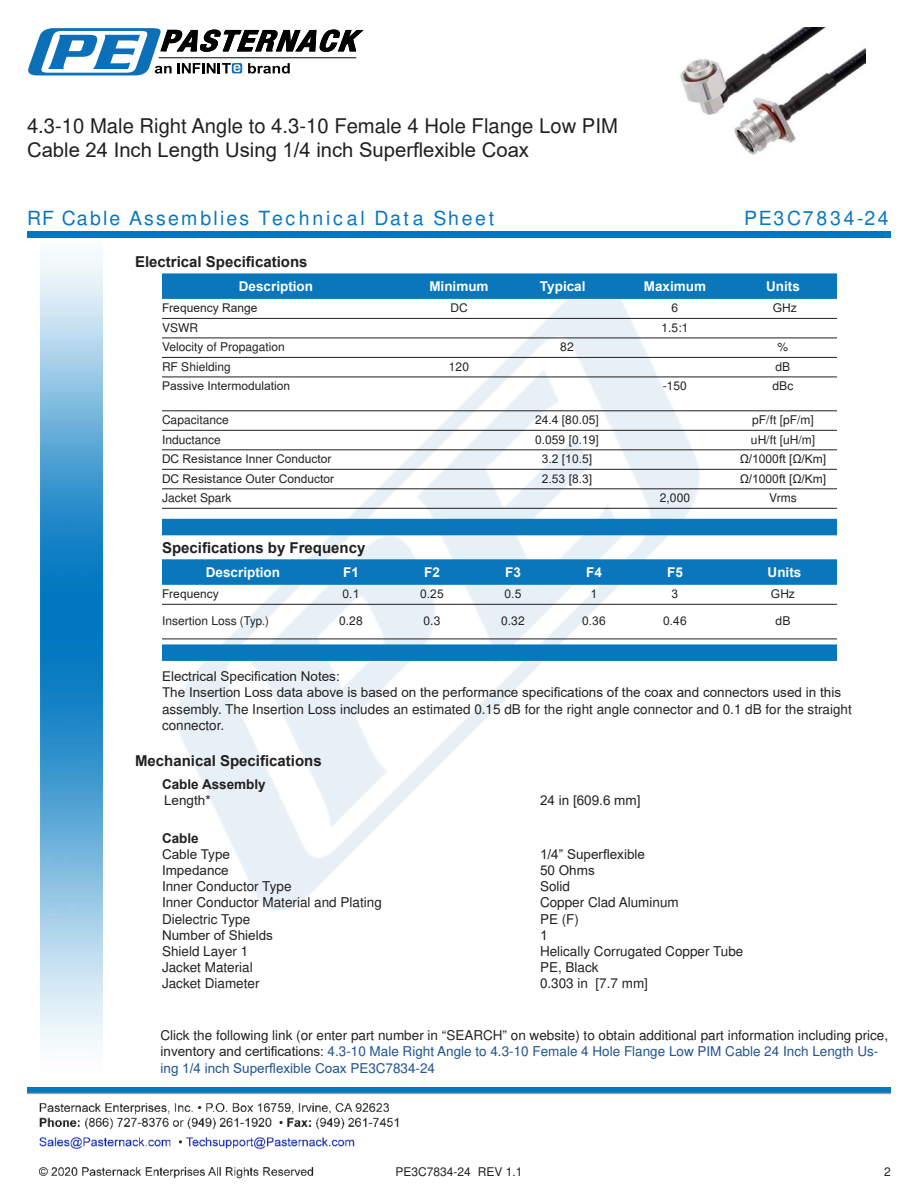
<style>
.page{position:relative;width:918px;height:1188px;background:#fff}
.page>*{position:absolute;margin:0;border:0;box-sizing:border-box;transform-origin:0 0}
.t1{font:20.25px/24.3px "Arial";color:#221f1f}
.t2{font:900 19.5px "Arial";letter-spacing:.12em;color:#0a77bd}
.t3{font:900 19.5px "Arial";letter-spacing:.14em;color:#0a77bd}
.t4{font:700 15px "Arial";color:#221f1f}
.t5{font:13.5px/16.2px "Arial";color:#221f1f}
.t6{font:700 13.5px "Arial";color:#fff}
.t7{font:700 13.5px "Arial";color:#221f1f}
.t8{font:12px "Arial";color:#221f1f}
.s1{color:#1f5392}
</style>
<div class="page">
<img style="left:39px;top:1103px;width:360px;height:76px">
<img style="left:102px;top:254px;width:719px;height:716px">
<img style="left:27px;top:1088px;width:864px;height:7px">
<img style="left:40px;top:237px;width:62px;height:811px">
<div style="left:27px;top:231px;width:864px;height:6px;background:#0177c0"></div>
<svg style="left:28px;top:28px;width:336px;height:47px"></svg>
<div style="left:162px;top:273px;width:675px;height:26px;background:#0a77bd"></div>
<hr style="left:162px;top:318px;width:675px;height:1px;background:#221f1f">
<hr style="left:162px;top:338px;width:675px;height:1px;background:#221f1f">
<hr style="left:162px;top:357px;width:675px;height:1px;background:#221f1f">
<hr style="left:162px;top:377px;width:675px;height:1px;background:#221f1f">
<hr style="left:162px;top:411px;width:675px;height:1px;background:#221f1f">
<hr style="left:162px;top:430px;width:675px;height:1px;background:#221f1f">
<hr style="left:162px;top:450px;width:675px;height:1px;background:#221f1f">
<hr style="left:162px;top:469px;width:675px;height:1px;background:#221f1f">
<hr style="left:162px;top:489px;width:675px;height:1px;background:#221f1f">
<hr style="left:162px;top:508px;width:675px;height:1px;background:#221f1f">
<div style="left:162px;top:519px;width:675px;height:16px;background:#0a77bd"></div>
<div style="left:162px;top:559px;width:675px;height:26px;background:#0a77bd"></div>
<hr style="left:162px;top:604px;width:675px;height:1px;background:#221f1f">
<hr style="left:162px;top:639px;width:675px;height:1px;background:#221f1f">
<div style="left:162px;top:644px;width:675px;height:17px;background:#0a77bd"></div>
<img style="left:680px;top:27px;width:186px;height:128px">
<h1 class="t1" style="left:27px;top:115px;width:592px">4.3-10 Male Right Angle to 4.3-10 Female 4 Hole Flange Low PIM<br>Cable 24 Inch Length Using 1/4 inch Super昀氀exible Coax</h1>
<h2 class="t2" style="left:27px;top:207px;width:469px">RF Cable Assemblies Technical Data Sheet</h2>
<h2 class="t3" style="left:744px;top:207px;width:146px">PE3C7834-24</h2>
<p class="t4" style="left:135px;top:252px;width:174px">Electrical Speci昀椀cations</p>
<p class="t6" style="left:239px;top:276px;width:76px">Description</p>
<p class="t6" style="left:429px;top:276px;width:61px">Minimum</p>
<p class="t6" style="left:540px;top:276px;width:47px">Typical</p>
<p class="t6" style="left:644px;top:276px;width:64px">Maximum</p>
<p class="t6" style="left:766px;top:276px;width:35px">Units</p>
<p class="t8" style="left:162px;top:300px;width:97px">Frequency Range</p>
<p class="t8" style="left:450px;top:300px;width:19px">DC</p>
<p class="t8" style="left:672px;top:300px;width:8px">6</p>
<p class="t8" style="left:773px;top:300px;width:25px">GHz</p>
<p class="t8" style="left:162px;top:323px;width:37px">VSWR</p>
<p class="t8" style="left:662px;top:323px;width:28px">1.5:1</p>
<p class="t8" style="left:162px;top:343px;width:124px">Velocity of Propagation</p>
<p class="t8" style="left:560px;top:343px;width:15px">82</p>
<p class="t8" style="left:778px;top:343px;width:12px">%</p>
<p class="t8" style="left:162px;top:362px;width:70px">RF Shielding</p>
<p class="t8" style="left:449px;top:362px;width:22px">120</p>
<p class="t8" style="left:776px;top:362px;width:16px">dB</p>
<p class="t8" style="left:162px;top:378px;width:130px">Passive Intermodulation</p>
<p class="t8" style="left:663px;top:382px;width:26px">-150</p>
<p class="t8" style="left:773px;top:382px;width:22px">dBc</p>
<p class="t8" style="left:162px;top:415px;width:68px">Capacitance</p>
<p class="t8" style="left:535px;top:415px;width:65px">24.4 [80.05]</p>
<p class="t8" style="left:752px;top:415px;width:63px">pF/ft [pF/m]</p>
<p class="t8" style="left:162px;top:435px;width:60px">Inductance</p>
<p class="t8" style="left:535px;top:435px;width:65px">0.059 [0.19]</p>
<p class="t8" style="left:751px;top:435px;width:66px">uH/ft [uH/m]</p>
<p class="t8" style="left:162px;top:451px;width:171px">DC Resistance Inner Conductor</p>
<p class="t8" style="left:542px;top:451px;width:52px">3.2 [10.5]</p>
<p class="t8" style="left:740px;top:451px;width:88px">Ω/1000ft [Ω/Km]</p>
<p class="t8" style="left:162px;top:470px;width:174px">DC Resistance Outer Conductor</p>
<p class="t8" style="left:542px;top:470px;width:52px">2.53 [8.3]</p>
<p class="t8" style="left:740px;top:470px;width:88px">Ω/1000ft [Ω/Km]</p>
<p class="t8" style="left:162px;top:493px;width:71px">Jacket Spark</p>
<p class="t8" style="left:660px;top:493px;width:32px">2,000</p>
<p class="t8" style="left:769px;top:493px;width:29px">Vrms</p>
<p class="t4" style="left:162px;top:537px;width:205px">Speci昀椀cations by Frequency</p>
<p class="t6" style="left:206px;top:562px;width:76px">Description</p>
<p class="t6" style="left:343px;top:562px;width:17px">F1</p>
<p class="t6" style="left:424px;top:562px;width:17px">F2</p>
<p class="t6" style="left:505px;top:562px;width:17px">F3</p>
<p class="t6" style="left:586px;top:562px;width:17px">F4</p>
<p class="t6" style="left:667px;top:562px;width:17px">F5</p>
<p class="t6" style="left:768px;top:562px;width:35px">Units</p>
<p class="t8" style="left:162px;top:586px;width:58px">Frequency</p>
<p class="t8" style="left:343px;top:586px;width:18px">0.1</p>
<p class="t8" style="left:420px;top:586px;width:25px">0.25</p>
<p class="t8" style="left:505px;top:586px;width:18px">0.5</p>
<p class="t8" style="left:591px;top:586px;width:8px">1</p>
<p class="t8" style="left:672px;top:586px;width:8px">3</p>
<p class="t8" style="left:771px;top:586px;width:25px">GHz</p>
<p class="t8" style="left:162px;top:616px;width:109px">Insertion Loss (Typ.)</p>
<p class="t8" style="left:339px;top:616px;width:25px">0.28</p>
<p class="t8" style="left:424px;top:616px;width:18px">0.3</p>
<p class="t8" style="left:501px;top:616px;width:25px">0.32</p>
<p class="t8" style="left:582px;top:613px;width:25px">0.36</p>
<p class="t8" style="left:663px;top:613px;width:25px">0.46</p>
<p class="t8" style="left:776px;top:616px;width:16px">dB</p>
<p class="t5" style="left:162px;top:668px;width:691px">Electrical Speci昀椀cation Notes:<br>The Insertion Loss data above is based on the performance speci昀椀cations of the coax and connectors used in this assembly. The Insertion Loss includes an estimated 0.15 dB for the right angle connector and 0.1 dB for the straight connector.</p>
<p class="t4" style="left:135px;top:750px;width:188px">Mechanical Speci昀椀cations</p>
<p class="t7" style="left:162px;top:775px;width:105px">Cable Assembly</p>
<p class="t5" style="left:164px;top:792px;width:48px">Length*</p>
<p class="t5" style="left:540px;top:792px;width:102px">24 in [609.6 mm]</p>
<p class="t7" style="left:162px;top:828px;width:38px">Cable</p>
<p class="t5" style="left:162px;top:846px;width:70px">Cable Type</p>
<p class="t5" style="left:540px;top:846px;width:107px">1/4” Super昀氀exible</p>
<p class="t5" style="left:162px;top:862px;width:68px">Impedance</p>
<p class="t5" style="left:540px;top:862px;width:56px">50 Ohms</p>
<p class="t5" style="left:162px;top:879px;width:131px">Inner Conductor Type</p>
<p class="t5" style="left:540px;top:879px;width:32px">Solid</p>
<p class="t5" style="left:162px;top:896px;width:221px">Inner Conductor Material and Plating</p>
<p class="t5" style="left:540px;top:896px;width:140px">Copper Clad Aluminum</p>
<p class="t5" style="left:162px;top:912px;width:90px">Dielectric Type</p>
<p class="t5" style="left:540px;top:912px;width:41px">PE (F)</p>
<p class="t5" style="left:162px;top:927px;width:113px">Number of Shields</p>
<p class="t5" style="left:540px;top:927px;width:9px">1</p>
<p class="t5" style="left:162px;top:944px;width:88px">Shield Layer 1</p>
<p class="t5" style="left:540px;top:944px;width:205px">Helically Corrugated Copper Tube</p>
<p class="t5" style="left:162px;top:960px;width:92px">Jacket Material</p>
<p class="t5" style="left:540px;top:960px;width:60px">PE, Black</p>
<p class="t5" style="left:162px;top:977px;width:99px">Jacket Diameter</p>
<p class="t5" style="left:540px;top:977px;width:110px">0.303 in [7.7 mm]</p>
<p class="t5" style="left:161px;top:1029px;width:729px">Click the following link (or enter part number in “SEARCH” on website) to obtain additional part information including price, inventory and certi昀椀cations: <span class="s1">4.3-10 Male Right Angle to 4.3-10 Female 4 Hole Flange Low PIM Cable 24 Inch Length Us&shy;ing 1/4 inch Super昀氀exible Coax PE3C7834-24</span></p>
<p class="t8" style="left:396px;top:1167px;width:128px">PE3C7834-24 REV 1.1</p>
<p class="t8" style="left:884px;top:1167px;width:8px">2</p>
</div>
